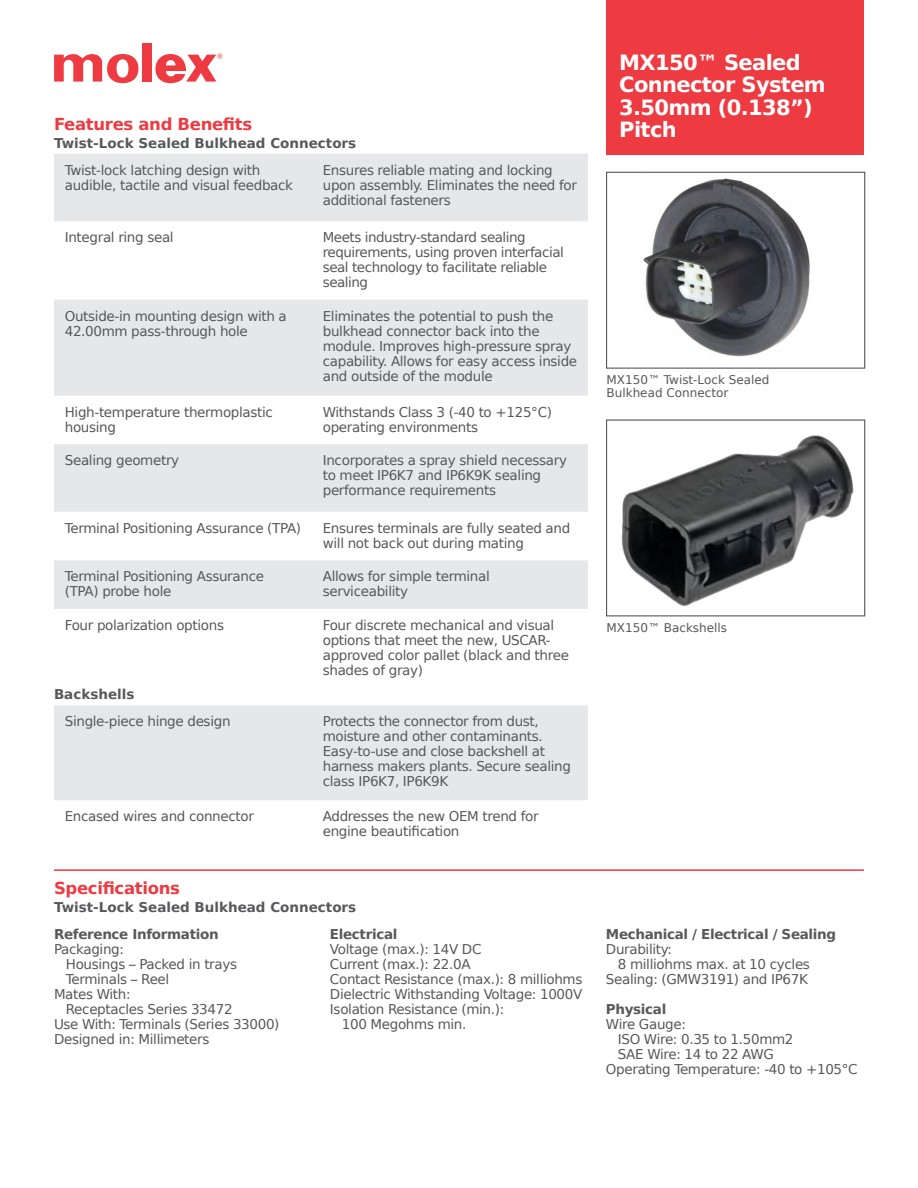
<style>
.page{position:relative;width:918px;height:1188px;background:#fff}
.page>*{position:absolute;margin:0;border:0;box-sizing:border-box;transform-origin:0 0}
.product_name{font:700 21px/22.5px "Bitstream Vera Sans";letter-spacing:-.03em;color:#fff}
.subhead_red{font:700 16.5px "Bitstream Vera Sans";letter-spacing:-.02em;color:#ee3a41}
.text_body{font:13.5px/15px "Bitstream Vera Sans";letter-spacing:-.025em;color:#57585a}
.subhead_specificatio{font:700 13.5px "Bitstream Vera Sans";color:#57585a}
.subhead_specificatio-2{font:700 13.5px "Bitstream Vera Sans";letter-spacing:-.025em;color:#57585a}
.t1{font:12px "Bitstream Vera Sans";color:#57585a}
</style>
<div class="page">
<div style="left:142px;top:43px;width:9px;height:39px;background:#ee3a41"></div>
<svg style="left:54px;top:54px;width:84px;height:29px"></svg>
<svg style="left:155px;top:53px;width:68px;height:30px"></svg>
<div style="left:606px;top:0;width:258px;height:154px;background:#ee3a41"></div>
<svg style="left:54px;top:154px;width:534px;height:455px;fill:#e6e7e9"></svg>
<div style="left:54px;top:705px;width:534px;height:95px;background:#e6e7e9"></div>
<hr style="left:54px;top:869px;width:810px;height:2px;background:#ee3a41">
<img style="left:643px;top:178px;width:167px;height:179px">
<div style="left:606px;top:172px;width:259px;height:197px;border:1px solid #57585a"></div>
<img style="left:621px;top:435px;width:233px;height:171px">
<div style="left:606px;top:419px;width:259px;height:197px;border:1px solid #57585a"></div>
<p class="subhead_red" style="left:54px;top:114px;width:200px">Features and Benefits</p>
<p class="subhead_specificatio" style="left:54px;top:135px;width:304px">Twist-Lock Sealed Bulkhead Connectors</p>
<p class="text_body" style="left:65px;top:163px;width:230px">Twist-lock latching design with audible, tactile and visual feedback</p>
<p class="text_body" style="left:323px;top:163px;width:256px">Ensures reliable mating and locking upon assembly. Eliminates the need for additional fasteners</p>
<p class="text_body" style="left:65px;top:230px;width:110px">Integral ring seal</p>
<p class="text_body" style="left:323px;top:230px;width:243px">Meets industry-standard sealing requirements, using proven interfacial seal technology to facilitate reliable sealing</p>
<p class="text_body" style="left:65px;top:308px;width:224px">Outside-in mounting design with a<br>42.00mm pass-through hole</p>
<p class="text_body" style="left:323px;top:308px;width:256px">Eliminates the potential to push the bulkhead connector back into the module. Improves high-pressure spray capability. Allows for easy access inside and outside of the module</p>
<p class="text_body" style="left:65px;top:405px;width:210px">High-temperature thermoplastic housing</p>
<p class="text_body" style="left:323px;top:405px;width:231px">Withstands Class 3 (-40 to +125°C) operating environments</p>
<p class="text_body" style="left:65px;top:453px;width:116px">Sealing geometry</p>
<p class="text_body" style="left:323px;top:453px;width:246px">Incorporates a spray shield necessary to meet IP6K7 and IP6K9K sealing performance requirements</p>
<p class="text_body" style="left:65px;top:521px;width:238px">Terminal Positioning Assurance (TPA)</p>
<p class="text_body" style="left:323px;top:521px;width:249px">Ensures terminals are fully seated and will not back out during mating</p>
<p class="text_body" style="left:65px;top:569px;width:201px">Terminal Positioning Assurance (TPA) probe hole</p>
<p class="text_body" style="left:323px;top:569px;width:169px">Allows for simple terminal serviceability</p>
<p class="text_body" style="left:65px;top:618px;width:161px">Four polarization options</p>
<p class="text_body" style="left:323px;top:618px;width:248px">Four discrete mechanical and visual options that meet the new, USCAR&shy;approved color pallet (black and three shades of gray)</p>
<p class="subhead_specificatio" style="left:54px;top:687px;width:82px">Backshells</p>
<p class="text_body" style="left:65px;top:714px;width:167px">Single-piece hinge design</p>
<p class="text_body" style="left:323px;top:714px;width:250px">Protects the connector from dust, moisture and other contaminants.<br>Easy-to-use and close backshell at harness makers plants. Secure sealing class IP6K7, IP6K9K</p>
<p class="text_body" style="left:65px;top:809px;width:191px">Encased wires and connector</p>
<p class="text_body" style="left:323px;top:809px;width:217px">Addresses the new OEM trend for engine beautification</p>
<p class="subhead_red" style="left:54px;top:879px;width:127px">Specifications</p>
<p class="subhead_specificatio" style="left:54px;top:899px;width:304px">Twist-Lock Sealed Bulkhead Connectors</p>
<p class="subhead_specificatio-2" style="left:54px;top:927px;width:166px">Reference Information</p>
<p class="text_body" style="left:54px;top:942px;width:72px">Packaging:</p>
<p class="text_body" style="left:66px;top:957px;width:173px">Housings – Packed in trays</p>
<p class="text_body" style="left:66px;top:972px;width:105px">Terminals – Reel</p>
<p class="text_body" style="left:54px;top:987px;width:78px">Mates With:</p>
<p class="text_body" style="left:66px;top:1002px;width:168px">Receptacles Series 33472</p>
<p class="text_body" style="left:54px;top:1017px;width:227px">Use With: Terminals (Series 33000)</p>
<p class="text_body" style="left:54px;top:1032px;width:157px">Designed in: Millimeters</p>
<p class="subhead_specificatio-2" style="left:330px;top:927px;width:69px">Electrical</p>
<p class="text_body" style="left:330px;top:942px;width:153px">Voltage (max.): 14V DC</p>
<p class="text_body" style="left:330px;top:957px;width:142px">Current (max.): 22.0A</p>
<p class="text_body" style="left:330px;top:972px;width:254px">Contact Resistance (max.): 8 milliohms</p>
<p class="text_body" style="left:330px;top:987px;width:254px">Dielectric Withstanding Voltage: 1000V</p>
<p class="text_body" style="left:330px;top:1002px;width:176px">Isolation Resistance (min.):</p>
<p class="text_body" style="left:342px;top:1017px;width:126px">100 Megohms min.</p>
<p class="product_name" style="left:619px;top:51px;width:208px">MX150™ Sealed<br>Connector System<br>3.50mm (0.138”)<br>Pitch</p>
<p class="t1" style="left:607px;top:373px;width:164px">MX150™ Twist-Lock Sealed</p>
<p class="t1" style="left:607px;top:386px;width:123px">Bulkhead Connector</p>
<p class="t1" style="left:607px;top:621px;width:122px">MX150™ Backshells</p>
<p class="subhead_specificatio-2" style="left:606px;top:927px;width:232px">Mechanical / Electrical / Sealing</p>
<p class="text_body" style="left:606px;top:942px;width:68px">Durability:</p>
<p class="text_body" style="left:618px;top:957px;width:194px">8 milliohms max. at 10 cycles</p>
<p class="text_body" style="left:606px;top:972px;width:204px">Sealing: (GMW3191) and IP67K</p>
<p class="subhead_specificatio-2" style="left:606px;top:1002px;width:62px">Physical</p>
<p class="text_body" style="left:606px;top:1017px;width:82px">Wire Gauge:</p>
<p class="text_body" style="left:618px;top:1032px;width:177px">ISO Wire: 0.35 to 1.50mm2</p>
<p class="text_body" style="left:618px;top:1047px;width:158px">SAE Wire: 14 to 22 AWG</p>
<p class="text_body" style="left:606px;top:1062px;width:253px">Operating Temperature: -40 to +105°C</p>
</div>
